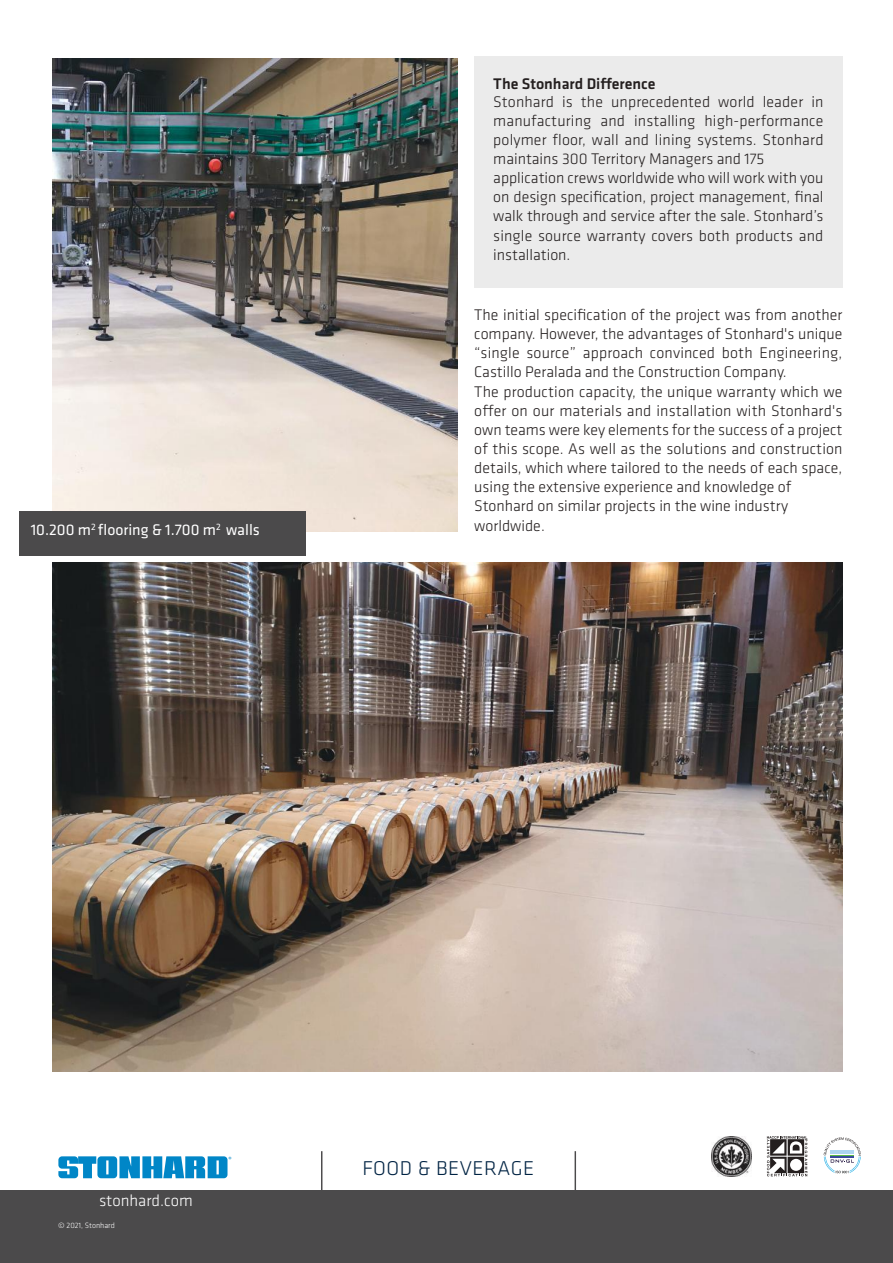
<style>
.page{position:relative;width:893px;height:1263px;background:#fff}
.page>*{position:absolute;margin:0;border:0;box-sizing:border-box;transform-origin:0 0}
.t1{font:300 20.7px "Klavika";letter-spacing:.025em;color:#002343}
.t2{font:300 16.8px "Klavika";color:#fff}
.t3{font:300 15.9px/19.2px "Klavika";color:#241f1f}
.t4{font:15.9px "Klavika";color:#fff}
.t5{font:500 15.9px "Klavika";color:#241f1f}
.t6{font:300 7.95px "Klavika";color:#fff}
.t7{font:7.65px "Myriad Pro";color:#0086c7}
</style>
<div class="page">
<div style="left:1px;top:1190px;width:892px;height:73px;background:#4b4a4b"></div>
<svg style="left:58px;top:1156px;width:169px;height:22px"></svg>
<hr style="left:575px;top:1151px;width:1px;height:39px;background:#4b4a4b">
<hr style="left:321px;top:1151px;width:1px;height:39px;background:#4b4a4b">
<img style="left:711px;top:1136px;width:40px;height:40px">
<svg style="left:823px;top:1137px;width:38px;height:36px"></svg>
<svg style="left:767px;top:1136px;width:40px;height:40px"></svg>
<img style="left:52px;top:59px;width:405px;height:472px">
<img style="left:52px;top:562px;width:790px;height:509px">
<div style="left:19px;top:511px;width:286px;height:45px;background:#4b4a4b"></div>
<div style="left:474px;top:57px;width:368px;height:231px;background:#ebebeb"></div>
<p class="t4" style="left:31px;top:524px;width:231px">10.200 m<sup>2</sup> flooring &amp; 1.700 m<sup>2</sup> walls</p>
<p class="t5" style="left:493px;top:78px;width:164px">The Stonhard Difference</p>
<p class="t3" style="left:493px;top:93px;width:332px">Stonhard is the unprecedented world leader in manufacturing and installing high-performance polymer floor, wall and lining systems. Stonhard maintains 300 Territory Managers and 175 application crews worldwide who will work with you on design specification, project management, final walk through and service after the sale. Stonhard’s single source warranty covers both products and installation.</p>
<p class="t3" style="left:474px;top:306px;width:370px">The initial specification of the project was from another company. However, the advantages of Stonhard's unique “single source” approach convinced both Engineering, Castillo Peralada and the Construction Company.<br>The production capacity, the unique warranty which we offer on our materials and installation with Stonhard's own teams were key elements for the success of a project of this scope. As well as the solutions and construction details, which where tailored to the needs of each space, using the extensive experience and knowledge of Stonhard on similar projects in the wine industry worldwide.</p>
<p class="t2" style="left:99px;top:1195px;width:95px">stonhard.com</p>
<p class="t6" style="left:58px;top:1223px;width:58px">© 2021, Stonhard</p>
<p class="t7" style="left:229px;top:1155px;width:5px">®</p>
<h1 class="t1" style="left:362px;top:1161px;width:173px">FOOD &amp; BEVERAGE</h1>
</div>
